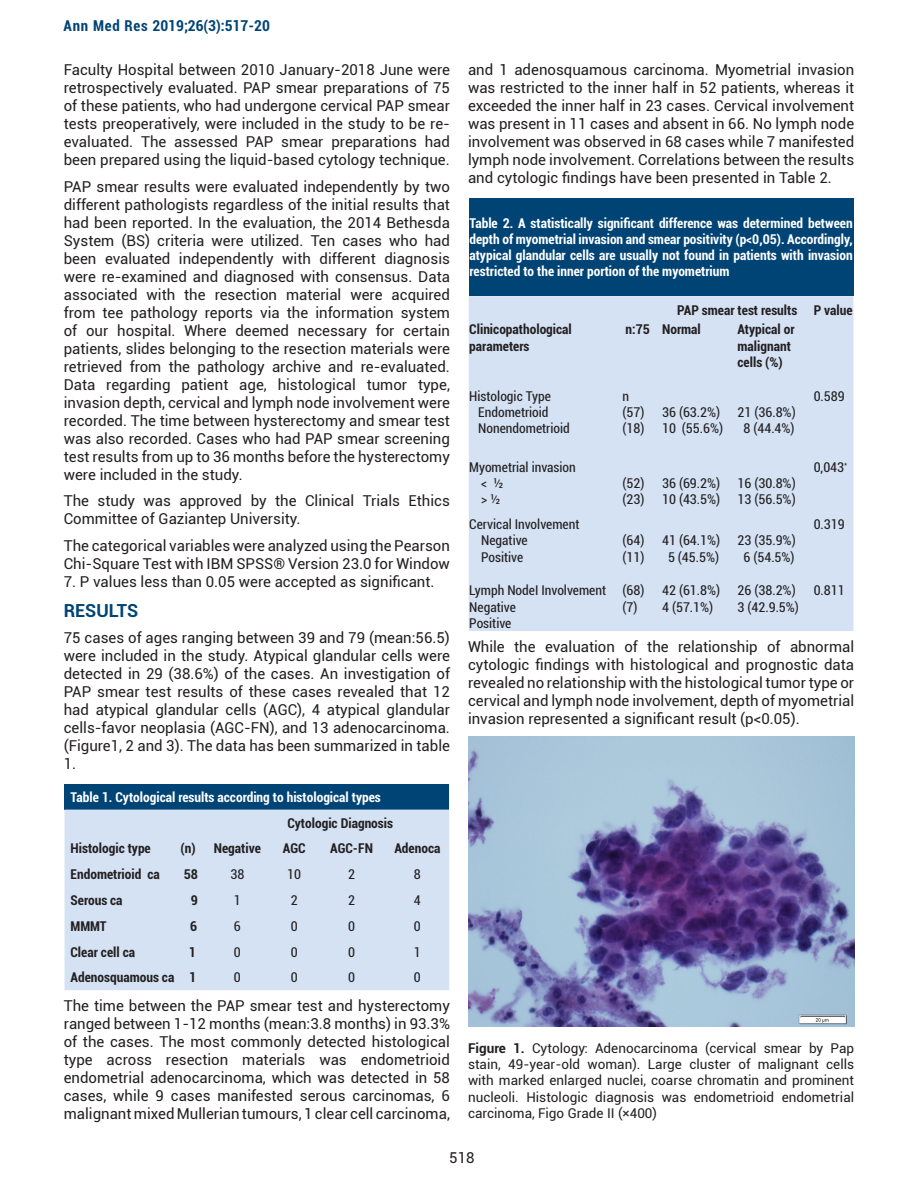
<style>
.page{position:relative;width:918px;height:1188px;background:#fff}
.page>*{position:absolute;margin:0;border:0;box-sizing:border-box;transform-origin:0 0}
.t1{font:700 18px "Roboto";color:#004475}
.t2{font:15px/18px "Roboto";color:#231f20;text-align:justify}
.t3{font:700 condensed 15px "Roboto";color:#004475}
.tablo_içerik{font:condensed 13.5px/16.2px "Roboto";color:#231f20}
.tablo_başlık{font:700 condensed 13.5px/16.2px "Roboto";color:#fff;text-align:justify}
.t4{font:13.5px/16.2px "Roboto";color:#231f20;text-align:justify}
.tablo_içerik-2{font:700 condensed 13.5px/16.2px "Roboto";color:#231f20}
.s1{font-weight:700}
</style>
<div class="page">
<div style="left:65px;top:784px;width:384px;height:26px;background:#004475"></div>
<div style="left:65px;top:810px;width:384px;height:180px;background:#d4e2f4"></div>
<div style="left:469px;top:198px;width:384px;height:98px;background:#004475"></div>
<div style="left:469px;top:296px;width:384px;height:335px;background:#d4e2f4"></div>
<img style="left:468px;top:737px;width:386px;height:290px">
<p class="t3" style="left:64px;top:15px;width:208px">Ann Med Res 2019;26(3):517-20</p>
<p class="t2" style="left:64px;top:60px;width:388px">Faculty Hospital between 2010 January-2018 June were retrospectively evaluated. PAP smear preparations of 75 of these patients, who had undergone cervical PAP smear tests preoperatively, were included in the study to be re&shy;evaluated. The assessed PAP smear preparations had been prepared using the liquid-based cytology technique.</p>
<p class="t2" style="left:64px;top:177px;width:388px">PAP smear results were evaluated independently by two different pathologists regardless of the initial results that had been reported. In the evaluation, the 2014 Bethesda System (BS) criteria were utilized. Ten cases who had been evaluated independently with different diagnosis were re-examined and diagnosed with consensus. Data associated with the resection material were acquired from tee pathology reports via the information system of our hospital. Where deemed necessary for certain patients, slides belonging to the resection materials were retrieved from the pathology archive and re-evaluated.<br>Data regarding patient age, histological tumor type, invasion depth, cervical and lymph node involvement were recorded. The time between hysterectomy and smear test was also recorded. Cases who had PAP smear screening test results from up to 36 months before the hysterectomy were included in the study.</p>
<p class="t2" style="left:64px;top:491px;width:388px">The study was approved by the Clinical Trials Ethics<br>Committee of Gaziantep University.</p>
<p class="t2" style="left:64px;top:536px;width:388px">The categorical variables were analyzed using the Pearson<br>Chi-Square Test with IBM SPSS® Version 23.0 for Window</p>
<p class="t2" style="left:64px;top:572px;width:372px">7. P values less than 0.05 were accepted as significant.</p>
<p class="t1" style="left:64px;top:598px;width:76px">RESULTS</p>
<p class="t2" style="left:64px;top:628px;width:388px">75 cases of ages ranging between 39 and 79 (mean:56.5) were included in the study. Atypical glandular cells were detected in 29 (38.6%) of the cases. An investigation of PAP smear test results of these cases revealed that 12 had atypical glandular cells (AGC), 4 atypical glandular cells-favor neoplasia (AGC-FN), and 13 adenocarcinoma. (Figure1, 2 and 3). The data has been summarized in table 1.</p>
<p class="tablo_başlık" style="left:71px;top:788px;width:312px">Table 1. Cytological results according to histological types</p>
<p class="tablo_içerik-2" style="left:287px;top:814px;width:107px">Cytologic Diagnosis</p>
<p class="tablo_içerik-2" style="left:71px;top:840px;width:82px">Histologic type</p>
<p class="tablo_içerik-2" style="left:181px;top:840px;width:17px">(n)</p>
<p class="tablo_içerik-2" style="left:214px;top:840px;width:49px">Negative</p>
<p class="tablo_içerik-2" style="left:283px;top:840px;width:24px">AGC</p>
<p class="tablo_içerik-2" style="left:330px;top:840px;width:44px">AGC-FN</p>
<p class="tablo_içerik-2" style="left:394px;top:840px;width:48px">Adenoca</p>
<p class="tablo_içerik-2" style="left:71px;top:866px;width:91px">Endometrioid ca</p>
<p class="tablo_içerik-2" style="left:184px;top:866px;width:16px">58</p>
<p class="tablo_içerik" style="left:230px;top:866px;width:15px">38</p>
<p class="tablo_içerik" style="left:287px;top:866px;width:15px">10</p>
<p class="tablo_içerik" style="left:348px;top:866px;width:8px">2</p>
<p class="tablo_içerik" style="left:414px;top:866px;width:8px">8</p>
<p class="tablo_içerik-2" style="left:71px;top:892px;width:54px">Serous ca</p>
<p class="tablo_içerik-2" style="left:191px;top:892px;width:9px">9</p>
<p class="tablo_içerik" style="left:234px;top:892px;width:8px">1</p>
<p class="tablo_içerik" style="left:291px;top:892px;width:8px">2</p>
<p class="tablo_içerik" style="left:348px;top:892px;width:8px">2</p>
<p class="tablo_içerik" style="left:414px;top:892px;width:8px">4</p>
<p class="tablo_içerik-2" style="left:71px;top:917px;width:38px">MMMT</p>
<p class="tablo_içerik-2" style="left:190px;top:917px;width:9px">6</p>
<p class="tablo_içerik" style="left:234px;top:917px;width:8px">6</p>
<p class="tablo_içerik" style="left:291px;top:917px;width:8px">0</p>
<p class="tablo_içerik" style="left:348px;top:917px;width:8px">0</p>
<p class="tablo_içerik" style="left:414px;top:917px;width:8px">0</p>
<p class="tablo_içerik-2" style="left:71px;top:943px;width:66px">Clear cell ca</p>
<p class="tablo_içerik-2" style="left:189px;top:943px;width:9px">1</p>
<p class="tablo_içerik" style="left:234px;top:943px;width:8px">0</p>
<p class="tablo_içerik" style="left:291px;top:943px;width:8px">0</p>
<p class="tablo_içerik" style="left:348px;top:943px;width:8px">0</p>
<p class="tablo_içerik" style="left:414px;top:943px;width:8px">1</p>
<p class="tablo_içerik-2" style="left:71px;top:969px;width:127px">Adenosquamous ca 1</p>
<p class="tablo_içerik" style="left:234px;top:969px;width:8px">0</p>
<p class="tablo_içerik" style="left:291px;top:969px;width:8px">0</p>
<p class="tablo_içerik" style="left:348px;top:969px;width:8px">0</p>
<p class="tablo_içerik" style="left:414px;top:969px;width:8px">0</p>
<p class="t2" style="left:64px;top:996px;width:388px">The time between the PAP smear test and hysterectomy ranged between 1-12 months (mean:3.8 months) in 93.3% of the cases. The most commonly detected histological type across resection materials was endometrioid endometrial adenocarcinoma, which was detected in 58 cases, while 9 cases manifested serous carcinomas, 6 malignant mixed Mullerian tumours, 1 clear cell carcinoma,</p>
<p class="t2" style="left:468px;top:60px;width:388px">and 1 adenosquamous carcinoma. Myometrial invasion was restricted to the inner half in 52 patients, whereas it exceeded the inner half in 23 cases. Cervical involvement was present in 11 cases and absent in 66. No lymph node involvement was observed in 68 cases while 7 manifested lymph node involvement. Correlations between the results and cytologic findings have been presented in Table 2.</p>
<p class="tablo_başlık" style="left:470px;top:214px;width:385px">Table 2. A statistically significant difference was determined between depth of myometrial invasion and smear positivity (p&lt;0,05). Accordingly, atypical glandular cells are usually not found in patients with invasion restricted to the inner portion of the myometrium</p>
<p class="tablo_içerik-2" style="left:677px;top:302px;width:122px">PAP smear test results</p>
<p class="tablo_içerik-2" style="left:814px;top:302px;width:40px">P value</p>
<p class="tablo_içerik-2" style="left:469px;top:321px;width:104px">Clinicopathological parameters</p>
<p class="tablo_içerik-2" style="left:626px;top:321px;width:26px">n:75</p>
<p class="tablo_içerik-2" style="left:662px;top:321px;width:40px">Normal</p>
<p class="tablo_içerik-2" style="left:738px;top:321px;width:59px">Atypical or malignant</p>
<p class="tablo_içerik-2" style="left:738px;top:353px;width:47px">cells (%)</p>
<p class="tablo_içerik" style="left:469px;top:387px;width:83px">Histologic Type</p>
<p class="tablo_içerik" style="left:478px;top:404px;width:72px">Endometrioid</p>
<p class="tablo_içerik" style="left:478px;top:420px;width:93px">Nonendometrioid</p>
<p class="tablo_içerik" style="left:814px;top:387px;width:33px">0.589</p>
<p class="tablo_içerik" style="left:623px;top:387px;width:8px">n</p>
<p class="tablo_içerik" style="left:623px;top:404px;width:23px">(57)</p>
<p class="tablo_içerik" style="left:623px;top:420px;width:23px">(18)</p>
<p class="tablo_içerik" style="left:662px;top:404px;width:60px">36 (63.2%)</p>
<p class="tablo_içerik" style="left:662px;top:420px;width:63px">10 (55.6%)</p>
<p class="tablo_içerik" style="left:738px;top:404px;width:60px">21 (36.8%)</p>
<p class="tablo_içerik" style="left:744px;top:420px;width:53px">8 (44.4%)</p>
<p class="tablo_içerik" style="left:469px;top:458px;width:108px">Myometrial invasion</p>
<p class="tablo_içerik" style="left:481px;top:474px;width:23px">&lt; ½</p>
<p class="tablo_içerik" style="left:481px;top:491px;width:20px">&gt; ½</p>
<p class="tablo_içerik" style="left:469px;top:516px;width:112px">Cervical Involvement</p>
<p class="tablo_içerik" style="left:481px;top:532px;width:48px">Negative</p>
<p class="tablo_içerik" style="left:481px;top:548px;width:44px">Positive</p>
<p class="tablo_içerik" style="left:469px;top:582px;width:138px">Lymph NodeI Involvement</p>
<p class="tablo_içerik" style="left:469px;top:598px;width:48px">Negative<br>Positive</p>
<p class="tablo_içerik" style="left:623px;top:474px;width:23px">(52)</p>
<p class="tablo_içerik" style="left:623px;top:491px;width:23px">(23)</p>
<p class="tablo_içerik" style="left:623px;top:532px;width:23px">(64)</p>
<p class="tablo_içerik" style="left:623px;top:548px;width:23px">(11)</p>
<p class="tablo_içerik" style="left:623px;top:582px;width:23px">(68)</p>
<p class="tablo_içerik" style="left:623px;top:598px;width:16px">(7)</p>
<p class="tablo_içerik" style="left:814px;top:458px;width:35px">0,043<sup>*</sup></p>
<p class="tablo_içerik" style="left:662px;top:474px;width:60px">36 (69.2%)</p>
<p class="tablo_içerik" style="left:662px;top:491px;width:60px">10 (43.5%)</p>
<p class="tablo_içerik" style="left:738px;top:474px;width:60px">16 (30.8%)</p>
<p class="tablo_içerik" style="left:738px;top:491px;width:60px">13 (56.5%)</p>
<p class="tablo_içerik" style="left:814px;top:516px;width:33px">0.319</p>
<p class="tablo_içerik" style="left:662px;top:532px;width:60px">41 (64.1%)</p>
<p class="tablo_içerik" style="left:668px;top:548px;width:53px">5 (45.5%)</p>
<p class="tablo_içerik" style="left:738px;top:532px;width:60px">23 (35.9%)</p>
<p class="tablo_içerik" style="left:744px;top:548px;width:53px">6 (54.5%)</p>
<p class="tablo_içerik" style="left:662px;top:582px;width:60px">42 (61.8%)</p>
<p class="tablo_içerik" style="left:662px;top:598px;width:53px">4 (57.1%)</p>
<p class="tablo_içerik" style="left:738px;top:582px;width:60px">26 (38.2%)</p>
<p class="tablo_içerik" style="left:738px;top:598px;width:63px">3 (42.9.5%)</p>
<p class="tablo_içerik" style="left:814px;top:582px;width:33px">0.811</p>
<p class="t2" style="left:468px;top:637px;width:388px">While the evaluation of the relationship of abnormal cytologic findings with histological and prognostic data revealed no relationship with the histological tumor type or cervical and lymph node involvement, depth of myometrial invasion represented a significant result (p&lt;0.05).</p>
<p class="t4" style="left:468px;top:1040px;width:388px"><span class="s1">Figure 1.</span> Cytology: Adenocarcinoma (cervical smear by Pap stain, 49-year-old woman). Large cluster of malignant cells with marked enlarged nuclei, coarse chromatin and prominent nucleoli. Histologic diagnosis was endometrioid endometrial carcinoma, Figo Grade II (×400)</p>
<p class="t2" style="left:449px;top:1148px;width:27px">518</p>
</div>
